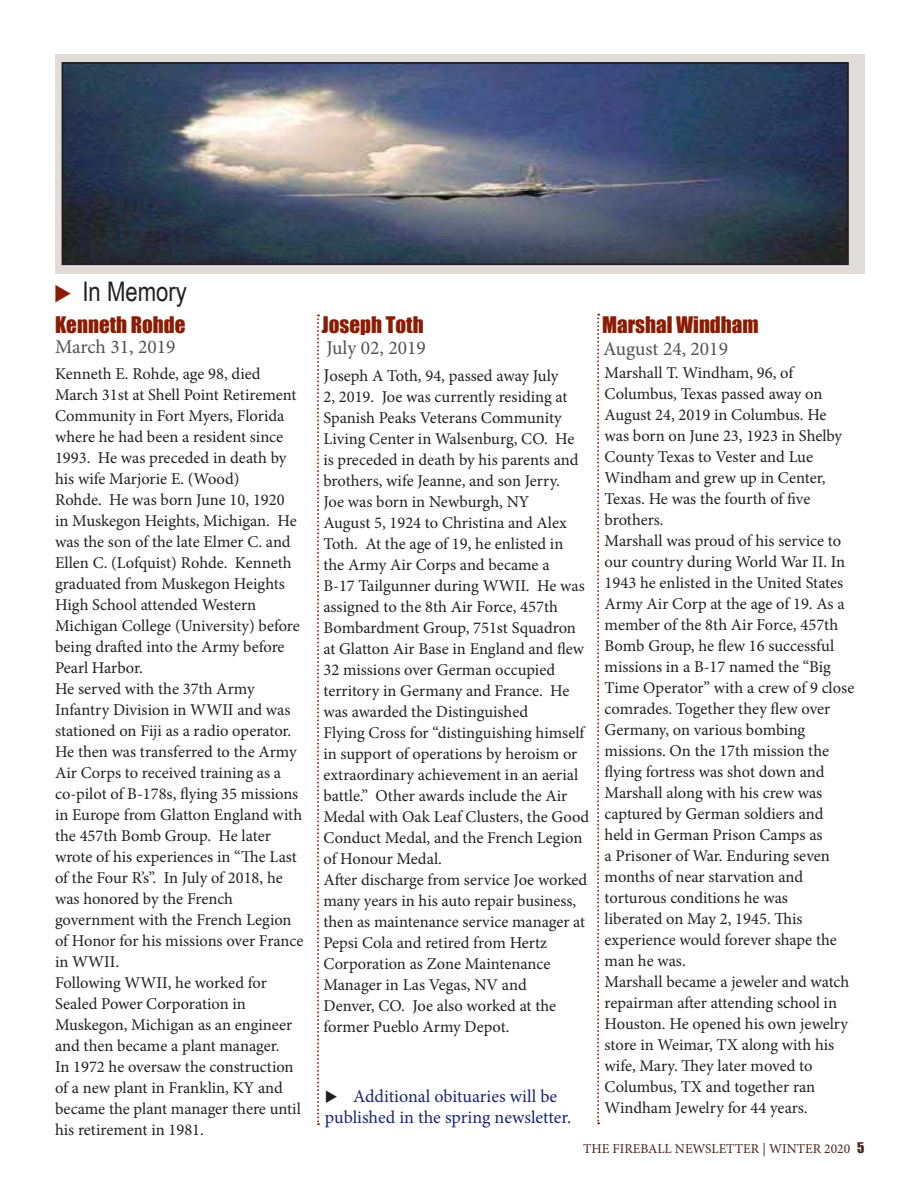
<style>
.page{position:relative;width:918px;height:1188px;background:#fff}
.page>*{position:absolute;margin:0;border:0;box-sizing:border-box;transform-origin:0 0}
.t1{font:27px "Arial Narrow";color:#231f20}
.t2{font:21px "Impact";color:#891c02}
.t3{font:19.5px "Minion Pro";color:#535252}
.t4{font:18px/21px "Minion Pro";color:#192575}
.t5{font:16.5px/21px "Minion Pro";letter-spacing:-.005em;color:#231f20}
.t6{font:13.5px "Minion Pro";color:#49231a}
.s1{color:#891c02}
.s2{font-size:18px}
.s3{color:#231f20}
.s4{font-family:"Impact"}
</style>
<div class="page">
<div style="left:55px;top:54px;width:810px;height:219px;background:#e2dcd8"></div>
<svg style="left:317px;top:314px;width:2px;height:811px"></svg>
<img style="left:65px;top:65px;width:781px;height:197px">
<div style="left:62px;top:62px;width:787px;height:203px;border:2px solid #231f20"></div>
<svg style="left:597px;top:314px;width:2px;height:810px"></svg>
<h1 class="t1" style="left:54px;top:272px;width:135px"><span class="s1">◆</span> In Memory</h1>
<p class="t2" style="left:55px;top:308px;width:132px">Kenneth Rohde</p>
<p class="t2" style="left:322px;top:308px;width:103px">Joseph Toth</p>
<p class="t3" style="left:55px;top:333px;width:122px">March 31, 2019</p>
<p class="t3" style="left:326px;top:335px;width:101px">July 02, 2019</p>
<p class="t5" style="left:55px;top:363px;width:250px">Kenneth E. Rohde, age 98, died<br>March 31st at Shell Point Retirement<br>Community in Fort Myers, Florida where he had been a resident since<br>1993. He was preceded in death by his wife Marjorie E. (Wood)<br>Rohde. He was born June 10, 1920<br>in Muskegon Heights, Michigan. He was the son of the late Elmer C. and<br>Ellen C. (Lofquist) Rohde. Kenneth graduated from Muskegon Heights<br>High School attended Western<br>Michigan College (University) before being drafted into the Army before<br>Pearl Harbor.<br>He served with the 37th Army<br>Infantry Division in WWII and was stationed on Fiji as a radio operator.<br>He then was transferred to the Army<br>Air Corps to received training as a co-pilot of B-178s, flying 35 missions in Europe from Glatton England with the 457th Bomb Group. He later wrote of his experiences in “The Last of the Four R’s”. In July of 2018, he was honored by the French government with the French Legion of Honor for his missions over France in WWII.<br>Following WWII, he worked for<br>Sealed Power Corporation in<br>Muskegon, Michigan as an engineer and then became a plant manager.<br>In 1972 he oversaw the construction of a new plant in Franklin, KY and became the plant manager there until his retirement in 1981.</p>
<p class="t5" style="left:323px;top:365px;width:267px"><span class="s2">J</span>oseph A Toth, 94, passed away July<br>2, 2019. Joe was currently residing at Spanish Peaks Veterans Community Living Center in Walsenburg, CO. He<br>is preceded in death by his parents and brothers, wife Jeanne, and son Jerry.<br>Joe was born in Newburgh, NY<br>August 5, 1924 to Christina and Alex Toth. At the age of 19, he enlisted in<br>the Army Air Corps and became a<br>B-17 Tailgunner during WWII. He was assigned to the 8th Air Force, 457th Bombardment Group, 751st Squadron at Glatton Air Base in England and flew 32 missions over German occupied territory in Germany and France. He was awarded the Distinguished<br>Flying Cross for “distinguishing himself in support of operations by heroism or extraordinary achievement in an aerial battle.” Other awards include the Air Medal with Oak Leaf Clusters, the Good Conduct Medal, and the French Legion of Honour Medal.<br>After discharge from service Joe worked many years in his auto repair business, then as maintenance service manager at Pepsi Cola and retired from Hertz Corporation as Zone Maintenance Manager in Las Vegas, NV and<br>Denver, CO. Joe also worked at the former Pueblo Army Depot.</p>
<p class="t4" style="left:325px;top:1086px;width:248px"><span class="s3">◆</span> Additional obituaries will be published in the spring newsletter.</p>
<p class="t2" style="left:602px;top:308px;width:158px">Marshal Windham</p>
<p class="t3" style="left:603px;top:335px;width:126px">August 24, 2019</p>
<p class="t5" style="left:605px;top:362px;width:251px">Marshall T. Windham, 96, of<br>Columbus, Texas passed away on<br>August 24, 2019 in Columbus. He was born on June 23, 1923 in Shelby<br>County Texas to Vester and Lue<br>Windham and grew up in Center,<br>Texas. He was the fourth of five brothers.<br>Marshall was proud of his service to our country during World War II. In<br>1943 he enlisted in the United States<br>Army Air Corp at the age of 19. As a member of the 8th Air Force, 457th<br>Bomb Group, he flew 16 successful missions in a B-17 named the “Big<br>Time Operator” with a crew of 9 close comrades. Together they flew over<br>Germany, on various bombing missions. On the 17th mission the flying fortress was shot down and<br>Marshall along with his crew was captured by German soldiers and held in German Prison Camps as<br>a Prisoner of War. Enduring seven months of near starvation and torturous conditions he was<br>liberated on May 2, 1945. This experience would forever shape the man he was.<br>Marshall became a jeweler and watch repairman after attending school in<br>Houston. He opened his own jewelry store in Weimar, TX along with his wife, Mary. They later moved to<br>Columbus, TX and together ran<br>Windham Jewelry for 44 years.</p>
<p class="t6" style="left:583px;top:1139px;width:283px">THE FIREBALL NEWSLETTER | WINTER 2020 <span class="s4">5</span></p>
</div>
